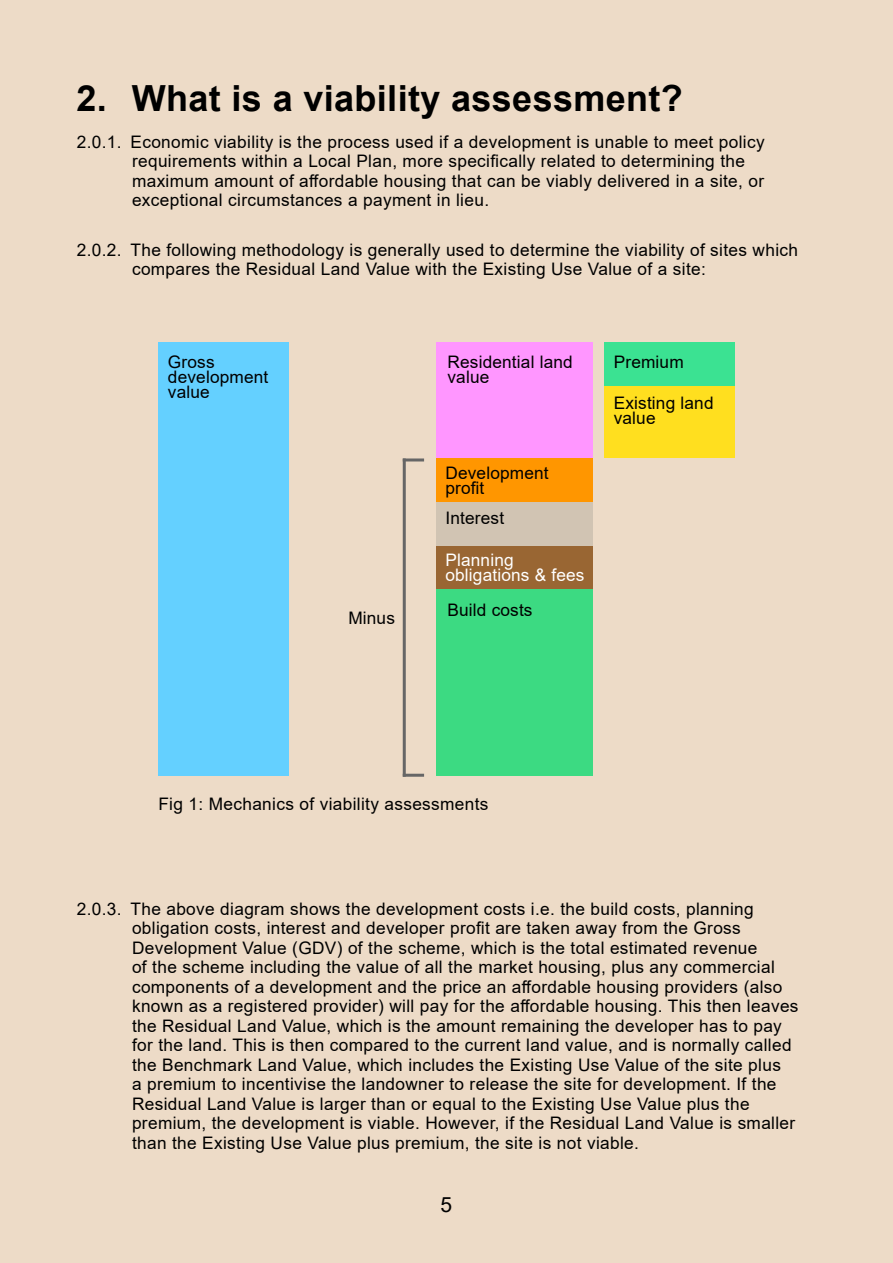
<style>
.page{position:relative;width:893px;height:1263px;background:#eddbc7}
.page>*{position:absolute;margin:0;border:0;box-sizing:border-box;transform-origin:0 0}
.t1{font:700 36px "Arial";letter-spacing:.01em;color:#000}
.t2{font:21px "Arial";color:#000}
.t3{font:17.25px/19.5px "Arial";letter-spacing:.02em;color:#000}
.t4{font:17.25px/15px "Arial";letter-spacing:.01em;color:#fff}
</style>
<div class="page">
<div style="left:158px;top:342px;width:131px;height:434px;background:#64d0ff"></div>
<div style="left:436px;top:342px;width:157px;height:116px;background:#ff96ff"></div>
<div style="left:436px;top:458px;width:157px;height:44px;background:#ff9600"></div>
<div style="left:436px;top:502px;width:157px;height:44px;background:#d1c4b3"></div>
<div style="left:436px;top:546px;width:157px;height:44px;background:#963"></div>
<div style="left:436px;top:590px;width:157px;height:186px;background:#3cda82"></div>
<div style="left:604px;top:342px;width:130px;height:44px;background:#3be292"></div>
<div style="left:604px;top:386px;width:130px;height:72px;background:#ffdf1f"></div>
<hr style="left:403px;top:458px;width:3px;height:319px;background:#666">
<hr style="left:403px;top:458px;width:21px;height:3px;background:#666">
<hr style="left:403px;top:774px;width:21px;height:3px;background:#666">
<h1 class="t1" style="left:77px;top:73px;width:608px">2. What is a viability assessment?</h1>
<p class="t3" style="left:132px;top:132px;width:634px;text-indent:-55px">2.0.1. Economic viability is the process used if a development is unable to meet policy requirements within a Local Plan, more specifically related to determining the maximum amount of affordable housing that can be viably delivered in a site, or exceptional circumstances a payment in lieu.</p>
<p class="t3" style="left:132px;top:240px;width:667px;text-indent:-55px">2.0.2. The following methodology is generally used to determine the viability of sites which compares the Residual Land Value with the Existing Use Value of a site:</p>
<p class="t3" style="left:168px;top:355px;width:102px;line-height:15px">Gross development value</p>
<p class="t3" style="left:447px;top:355px;width:127px;line-height:15px">Residential land value</p>
<p class="t3" style="left:614px;top:352px;width:72px">Premium</p>
<p class="t3" style="left:614px;top:395px;width:101px;line-height:15px">Existing land value</p>
<p class="t3" style="left:445px;top:465px;width:105px;line-height:15px">Development profit</p>
<p class="t3" style="left:348px;top:608px;width:48px">Minus</p>
<p class="t3" style="left:445px;top:508px;width:60px">Interest</p>
<p class="t4" style="left:445px;top:552px;width:141px">Planning obligations &amp; fees</p>
<p class="t3" style="left:447px;top:600px;width:87px">Build costs</p>
<p class="t3" style="left:158px;top:794px;width:332px">Fig 1: Mechanics of viability assessments</p>
<p class="t3" style="left:132px;top:899px;width:668px;text-indent:-55px">2.0.3. The above diagram shows the development costs i.e. the build costs, planning obligation costs, interest and developer profit are taken away from the Gross Development Value (GDV) of the scheme, which is the total estimated revenue<br>of the scheme including the value of all the market housing, plus any commercial components of a development and the price an affordable housing providers (also known as a registered provider) will pay for the affordable housing. This then leaves the Residual Land Value, which is the amount remaining the developer has to pay for the land. This is then compared to the current land value, and is normally called the Benchmark Land Value, which includes the Existing Use Value of the site plus<br>a premium to incentivise the landowner to release the site for development. If the Residual Land Value is larger than or equal to the Existing Use Value plus the premium, the development is viable. However, if the Residual Land Value is smaller than the Existing Use Value plus premium, the site is not viable.</p>
<p class="t2" style="left:441px;top:1190px;width:13px">5</p>
</div>
